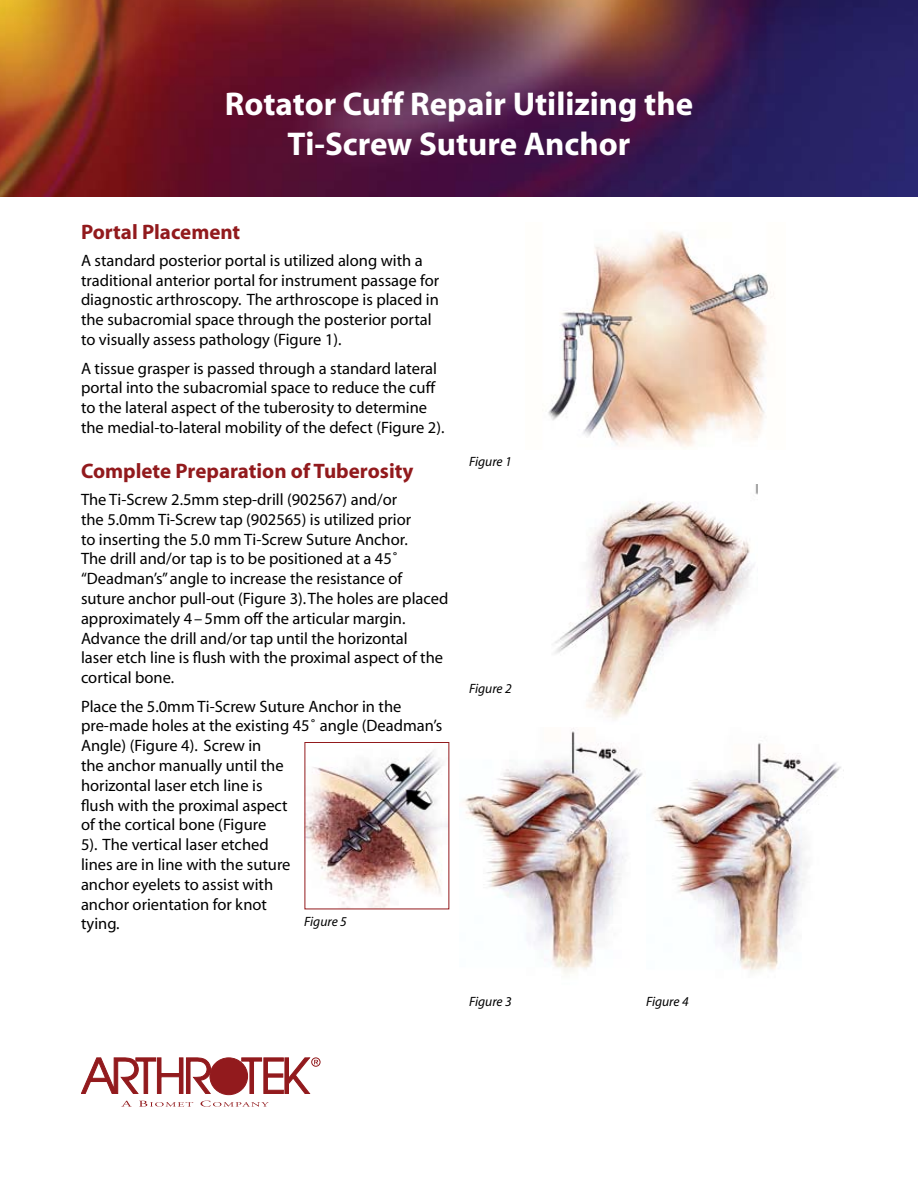
<style>
.page{position:relative;width:918px;height:1188px;background:#fff}
.page>*{position:absolute;margin:0;border:0;box-sizing:border-box;transform-origin:0 0}
.t1{font:700 33px/39.6px "Myriad";color:#fff;text-align:center}
.t2{font:700 21px "Myriad";color:#921a1d}
.t3{font:16.5px/19.8px "Myriad";color:#000}
.t4{font:italic 13.5px "Myriad";color:#000}
</style>
<div class="page">
<img style="left:0;top:0;width:918px;height:196px">
<div style="left:210px;top:1058px;width:38px;height:37px;background:#921a1d;border-radius:50%"></div>
<div style="left:210px;top:1058px;width:38px;height:37px;border:1px solid #921a1d;border-radius:50%"></div>
<svg style="left:81px;top:1057px;width:130px;height:37px"></svg>
<div style="left:311px;top:1058px;width:9px;height:9px;border:1px solid #921a1d;border-radius:50%"></div>
<svg style="left:241px;top:1057px;width:77px;height:37px"></svg>
<svg style="left:121px;top:1101px;width:11px;height:6px"></svg>
<svg style="left:139px;top:1101px;width:54px;height:6px"></svg>
<svg style="left:201px;top:1101px;width:68px;height:6px"></svg>
<img style="left:548px;top:230px;width:227px;height:217px">
<img style="left:554px;top:485px;width:203px;height:234px">
<img style="left:463px;top:728px;width:180px;height:246px">
<img style="left:654px;top:743px;width:187px;height:229px">
<img style="left:307px;top:750px;width:140px;height:157px">
<h1 class="t1" style="left:225px;top:85px;width:470px">Rotator Cuff Repair Utilizing the<br>Ti-Screw Suture Anchor</h1>
<p class="t2" style="left:81px;top:221px;width:161px">Portal Placement</p>
<p class="t3" style="left:81px;top:251px;width:360px">A standard posterior portal is utilized along with a traditional anterior portal for instrument passage for diagnostic arthroscopy. The arthroscope is placed in the subacromial space through the posterior portal to visually assess pathology (Figure 1).</p>
<p class="t3" style="left:81px;top:359px;width:365px">A tissue grasper is passed through a standard lateral portal into the subacromial space to reduce the cuff to the lateral aspect of the tuberosity to determine the medial-to-lateral mobility of the defect (Figure 2).</p>
<p class="t2" style="left:81px;top:460px;width:334px">Complete Preparation of Tuberosity</p>
<p class="t3" style="left:81px;top:490px;width:369px">The Ti-Screw 2.5mm step-drill (902567) and/or<br>the 5.0mm Ti-Screw tap (902565) is utilized prior<br>to inserting the 5.0 mm Ti-Screw Suture Anchor.<br>The drill and/or tap is to be positioned at a 45˚ “Deadman’s” angle to increase the resistance of suture anchor pull-out (Figure 3). The holes are placed approximately 4–5mm off the articular margin.<br>Advance the drill and/or tap until the horizontal<br>laser etch line is flush with the proximal aspect of the cortical bone.</p>
<p class="t3" style="left:81px;top:697px;width:363px">Place the 5.0mm Ti-Screw Suture Anchor in the pre-made holes at the existing 45˚ angle (Deadman’s<br>Angle) (Figure 4). Screw in<br>the anchor manually until the<br>horizontal laser etch line is<br>flush with the proximal aspect<br>of the cortical bone (Figure<br>5). The vertical laser etched<br>lines are in line with the suture<br>anchor eyelets to assist with<br>anchor orientation for knot<br>tying.</p>
<p class="t4" style="left:304px;top:915px;width:44px">Figure 5</p>
<p class="t4" style="left:469px;top:455px;width:44px">Figure 1</p>
<p class="t4" style="left:469px;top:682px;width:44px">Figure 2</p>
<p class="t4" style="left:469px;top:995px;width:44px">Figure 3</p>
<p class="t4" style="left:646px;top:995px;width:44px">Figure 4</p>
</div>
